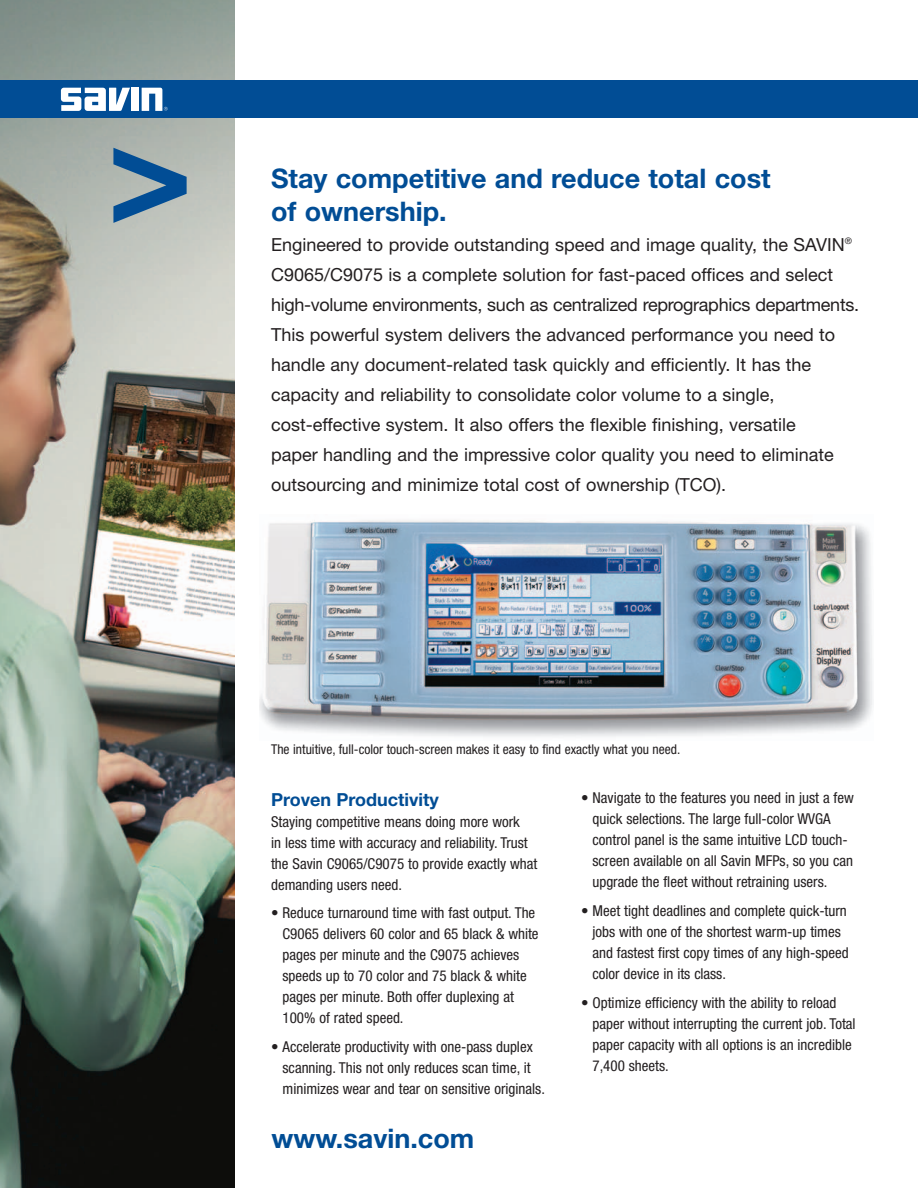
<style>
.page{position:relative;width:918px;height:1188px;background:#fff}
.page>*{position:absolute;margin:0;border:0;box-sizing:border-box;transform-origin:0 0}
.t1{font:700 144px "Helvetica Neue";color:#014d95}
.t2{font:700 27px/33px "Helvetica Neue";color:#014d95}
.t3{font:18px/30px "Helvetica Neue";color:#231f20}
.t4{font:700 18px "Helvetica Neue";color:#014d95}
.t5{font:condensed 15px/21px "Helvetica Neue";color:#231f20}
.t6{font:condensed 13.5px "Helvetica Neue";color:#231f20}
</style>
<div class="page">
<img style="left:0;top:0;width:235px;height:1188px">
<div style="left:0;top:81px;width:918px;height:37px;background:#014d95"></div>
<svg style="left:61px;top:88px;width:69px;height:23px"></svg>
<div style="left:131px;top:88px;width:7px;height:23px;background:#fff"></div>
<svg style="left:142px;top:88px;width:26px;height:23px"></svg>
<img style="left:259px;top:520px;width:614px;height:217px">
<h1 class="t1" style="left:107px;top:119px;width:88px">&gt;</h1>
<h2 class="t2" style="left:271px;top:164px;width:501px">Stay competitive and reduce total cost of ownership.</h2>
<p class="t3" style="left:271px;top:231px;width:590px">Engineered to provide outstanding speed and image quality, the SAVIN<sup>® </sup>C9065/C9075 is a complete solution for fast-paced offices and select high-volume environments, such as centralized reprographics departments.<br>This powerful system delivers the advanced performance you need to handle any document-related task quickly and efficiently. It has the capacity and reliability to consolidate color volume to a single, cost-effective system. It also offers the flexible finishing, versatile<br>paper handling and the impressive color quality you need to eliminate outsourcing and minimize total cost of ownership (TCO).</p>
<p class="t6" style="left:271px;top:744px;width:411px">The intuitive, full-color touch-screen makes it easy to find exactly what you need.</p>
<p class="t4" style="left:271px;top:793px;width:169px">Proven Productivity</p>
<p class="t5" style="left:271px;top:812px;width:268px">Staying competitive means doing more work<br>in less time with accuracy and reliability. Trust the Savin C9065/C9075 to provide exactly what demanding users need.</p>
<p class="t5" style="left:283px;top:904px;width:258px;text-indent:-11px">• Reduce turnaround time with fast output. The C9065 delivers 60 color and 65 black &amp; white pages per minute and the C9075 achieves speeds up to 70 color and 75 black &amp; white pages per minute. Both offer duplexing at 100% of rated speed.</p>
<p class="t5" style="left:283px;top:1037px;width:264px;text-indent:-11px">• Accelerate productivity with one-pass duplex scanning. This not only reduces scan time, it minimizes wear and tear on sensitive originals.</p>
<h2 class="t2" style="left:272px;top:1124px;width:204px">www.savin.com</h2>
<p class="t5" style="left:592px;top:789px;width:263px;text-indent:-11px">• Navigate to the features you need in just a few quick selections. The large full-color WVGA control panel is the same intuitive LCD touch&shy;screen available on all Savin MFPs, so you can upgrade the fleet without retraining users.</p>
<p class="t5" style="left:592px;top:901px;width:258px;text-indent:-11px">• Meet tight deadlines and complete quick-turn jobs with one of the shortest warm-up times and fastest first copy times of any high-speed color device in its class.</p>
<p class="t5" style="left:592px;top:993px;width:265px;text-indent:-11px">• Optimize efficiency with the ability to reload paper without interrupting the current job. Total paper capacity with all options is an incredible 7,400 sheets.</p>
</div>
